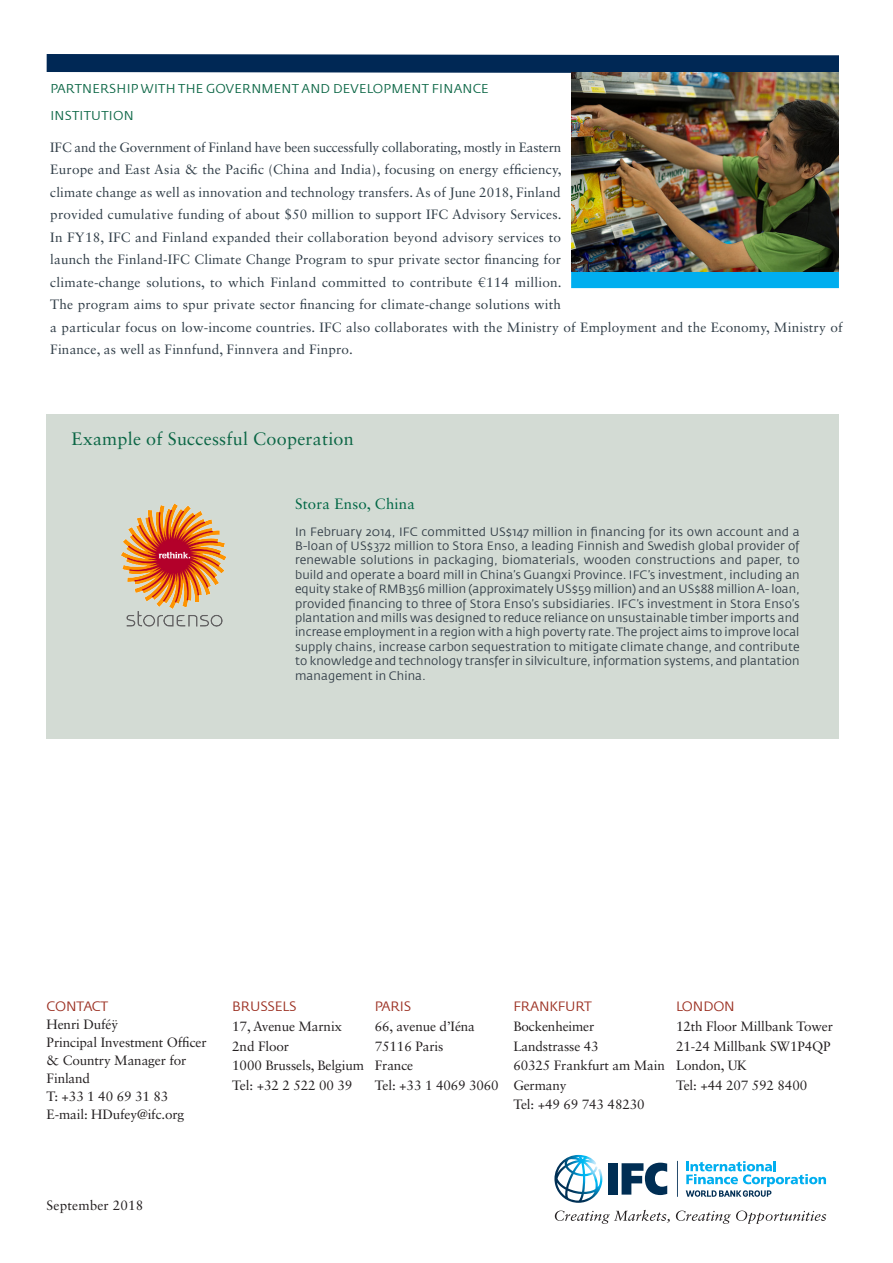
<style>
.page{position:relative;width:893px;height:1263px;background:#fff}
.page>*{position:absolute;margin:0;border:0;box-sizing:border-box;transform-origin:0 0}
.Body_Subheads{font:18px "Sabon LT Std";letter-spacing:.015em;color:#0b6645}
.Body{font:15px "Sabon LT Std";letter-spacing:.015em;color:#006745}
.Body-2{font:13.5px/22.5px "Sabon LT Std";letter-spacing:.015em;color:#313e48}
._4_-_ContactInfo_Bod{font:13.5px/18px "Sabon LT Std";letter-spacing:-.01em;color:#231f20}
._4_-_ContactInfo_Bod-2{font:13.5px "Fedra Sans Std";letter-spacing:-.01em;color:#9c3022}
.Body-3{font:13.5px "Sabon LT Std";letter-spacing:.015em;color:#231f20}
.Body_Subheads-2{font:12.75px/27px "Fedra Sans Std";letter-spacing:.02em;color:#0b6645}
.Body-4{font:12px/14.4px "Fedra Sans Std";letter-spacing:.005em;color:#333e48;text-align:justify}
</style>
<div class="page">
<svg style="left:46px;top:54px;width:793px;height:19px;background:#0e335e"></svg>
<div style="left:571px;top:270px;width:268px;height:18px;background:#00aeef"></div>
<img style="left:571px;top:72px;width:268px;height:199px">
<div style="left:47px;top:414px;width:792px;height:325px;background:#d3dbd4"></div>
<img style="left:121px;top:503px;width:106px;height:124px">
<div style="left:608px;top:1163px;width:10px;height:31px;background:#002e54"></div>
<svg style="left:554px;top:1155px;width:48px;height:48px"></svg>
<svg style="left:622px;top:1163px;width:45px;height:32px"></svg>
<hr style="left:677px;top:1161px;width:1px;height:36px;background:#002e54">
<svg style="left:686px;top:1161px;width:140px;height:36px"></svg>
<svg style="left:555px;top:1210px;width:271px;height:14px"></svg>
<p class="Body_Subheads-2" style="left:50px;top:75px;width:440px">PARTNERSHIP WITH THE GOVERNMENT AND DEVELOPMENT FINANCE<br>INSTITUTION</p>
<p class="Body-2" style="left:50px;top:136px;width:794px">IFC and the Government of Finland have been successfully collaborating, mostly in Eastern<br>Europe and East Asia &amp; the Pacific (China and India), focusing on energy efficiency,<br>climate change as well as innovation and technology transfers. As of June 2018, Finland<br>provided cumulative funding of about $50 million to support IFC Advisory Services.<br>In FY18, IFC and Finland expanded their collaboration beyond advisory services to<br>launch the Finland-IFC Climate Change Program to spur private sector financing for<br>climate-change solutions, to which Finland committed to contribute €114 million.<br>The program aims to spur private sector financing for climate-change solutions with<br>a particular focus on low-income countries. IFC also collaborates with the Ministry of Employment and the Economy, Ministry of Finance, as well as Finnfund, Finnvera and Finpro.</p>
<p class="Body_Subheads" style="left:72px;top:428px;width:284px">Example of Successful Cooperation</p>
<p class="Body" style="left:295px;top:495px;width:121px">Stora Enso, China</p>
<p class="Body-4" style="left:295px;top:524px;width:506px">In February 2014, IFC committed US$147 million in financing for its own account and a B-loan of US$372 million to Stora Enso, a leading Finnish and Swedish global provider of renewable solutions in packaging, biomaterials, wooden constructions and paper, to build and operate a board mill in China’s Guangxi Province. IFC’s investment, including an equity stake of RMB356 million (approximately US$59 million) and an US$88 million A- loan, provided financing to three of Stora Enso’s subsidiaries. IFC’s investment in Stora Enso’s plantation and mills was designed to reduce reliance on unsustainable timber imports and increase employment in a region with a high poverty rate. The project aims to improve local supply chains, increase carbon sequestration to mitigate climate change, and contribute to knowledge and technology transfer in silviculture, information systems, and plantation management in China.</p>
<p class="_4_-_ContactInfo_Bod-2" style="left:47px;top:998px;width:63px">CONTACT</p>
<p class="_4_-_ContactInfo_Bod" style="left:47px;top:1016px;width:73px">Henri Duféÿ</p>
<p class="_4_-_ContactInfo_Bod" style="left:47px;top:1034px;width:161px">Principal Investment Officer</p>
<p class="_4_-_ContactInfo_Bod" style="left:47px;top:1052px;width:141px">&amp; Country Manager for<br>Finland</p>
<p class="_4_-_ContactInfo_Bod" style="left:47px;top:1088px;width:123px">T: +33 1 40 69 31 83</p>
<p class="_4_-_ContactInfo_Bod" style="left:47px;top:1106px;width:139px">E-mail: HDufey@ifc.org</p>
<p class="_4_-_ContactInfo_Bod-2" style="left:232px;top:998px;width:66px">BRUSSELS</p>
<p class="_4_-_ContactInfo_Bod" style="left:232px;top:1017px;width:111px">17, Avenue Marnix</p>
<p class="_4_-_ContactInfo_Bod" style="left:232px;top:1037px;width:58px">2nd Floor</p>
<p class="_4_-_ContactInfo_Bod" style="left:232px;top:1056px;width:133px">1000 Brussels, Belgium</p>
<p class="_4_-_ContactInfo_Bod" style="left:232px;top:1076px;width:122px">Tel: +32 2 522 00 39</p>
<p class="_4_-_ContactInfo_Bod-2" style="left:375px;top:998px;width:38px">PARIS</p>
<p class="_4_-_ContactInfo_Bod" style="left:375px;top:1017px;width:102px">66, avenue d’Iéna</p>
<p class="_4_-_ContactInfo_Bod" style="left:375px;top:1037px;width:70px">75116 Paris</p>
<p class="_4_-_ContactInfo_Bod" style="left:375px;top:1056px;width:40px">France</p>
<p class="_4_-_ContactInfo_Bod" style="left:375px;top:1076px;width:125px">Tel: +33 1 4069 3060</p>
<p class="_4_-_ContactInfo_Bod-2" style="left:513px;top:998px;width:80px">FRANKFURT</p>
<p class="_4_-_ContactInfo_Bod" style="left:513px;top:1017px;width:82px">Bockenheimer</p>
<p class="_4_-_ContactInfo_Bod" style="left:513px;top:1037px;width:87px">Landstrasse 43</p>
<p class="_4_-_ContactInfo_Bod" style="left:513px;top:1056px;width:153px">60325 Frankfurt am Main</p>
<p class="_4_-_ContactInfo_Bod" style="left:513px;top:1076px;width:55px">Germany</p>
<p class="_4_-_ContactInfo_Bod" style="left:513px;top:1095px;width:133px">Tel: +49 69 743 48230</p>
<p class="_4_-_ContactInfo_Bod-2" style="left:676px;top:998px;width:60px">LONDON</p>
<p class="_4_-_ContactInfo_Bod" style="left:676px;top:1017px;width:159px">12th Floor Millbank Tower</p>
<p class="_4_-_ContactInfo_Bod" style="left:676px;top:1037px;width:156px">21-24 Millbank SW1P4QP</p>
<p class="_4_-_ContactInfo_Bod" style="left:676px;top:1056px;width:73px">London, UK</p>
<p class="_4_-_ContactInfo_Bod" style="left:676px;top:1076px;width:133px">Tel: +44 207 592 8400</p>
<p class="Body-3" style="left:47px;top:1197px;width:98px">September 2018</p>
</div>
